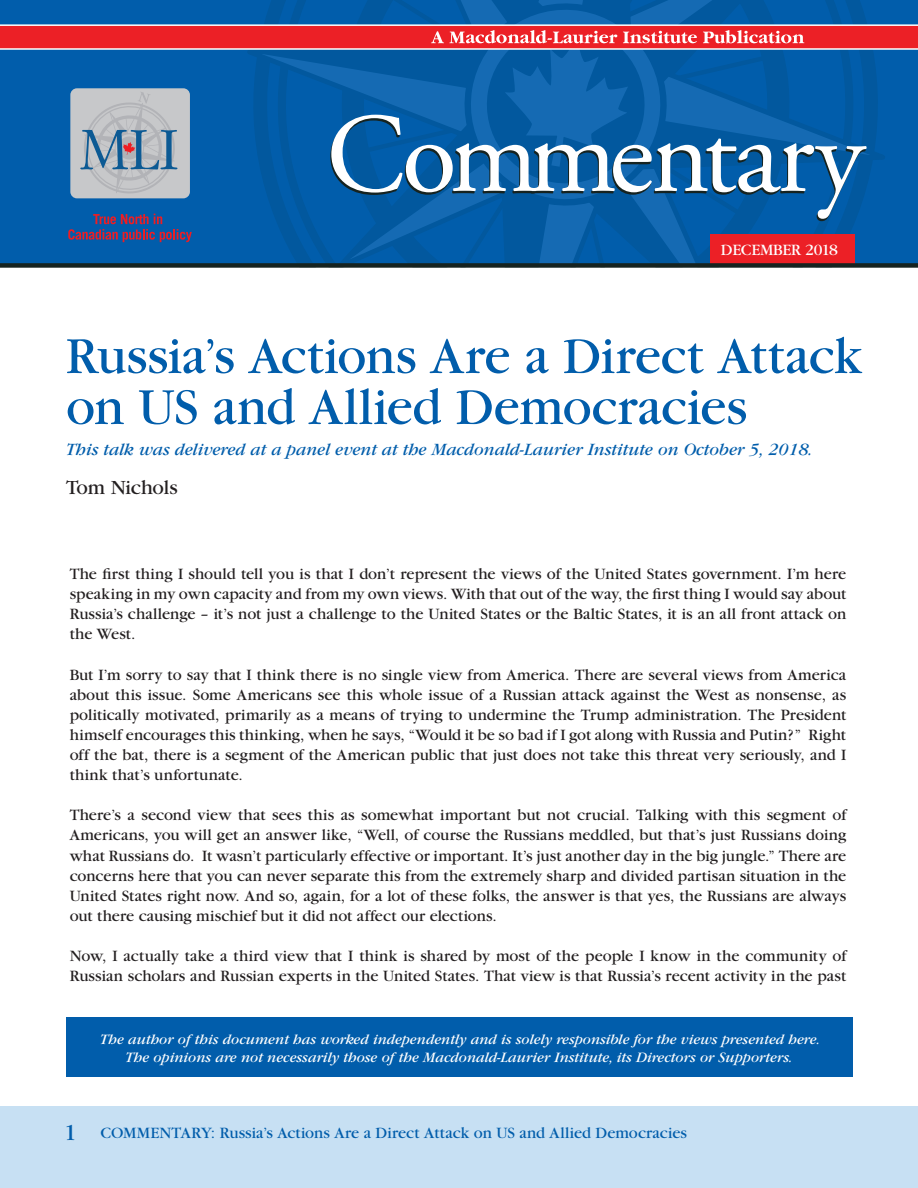
<style>
.page{position:relative;width:918px;height:1188px;background:#fff}
.page>*{position:absolute;margin:0;border:0;box-sizing:border-box;transform-origin:0 0}
.t1{font:54px/51px "Garamond";letter-spacing:-.005em;color:#015dab}
.t2{font:21px "Garamond";letter-spacing:-.01em;color:#231f20}
.t3{font:italic 18px "Garamond";color:#015dab}
.t4{font:16.5px/20.1px "Garamond";letter-spacing:.005em;color:#231f20;text-align:justify}
.t5{font:16.5px "Garamond";letter-spacing:.005em;color:#015dab}
.t6{font:16.5px "Garamond";letter-spacing:-.01em;color:#fff}
.t7{font:italic 15px/18px "Garamond";color:#fff;text-align:center}
.s1{font-size:24px}
</style>
<div class="page">
<div style="left:0;top:1106px;width:918px;height:82px;background:#c7e0f3"></div>
<div style="left:0;top:0;width:918px;height:265px;background:#015dab"></div>
<div style="left:0;top:25px;width:918px;height:23px;background:#ec2026"></div>
<hr style="left:0;top:24px;width:918px;height:2px;background:#fff">
<hr style="left:0;top:48px;width:918px;height:2px;background:#fff">
<svg style="left:247px;top:0;width:638px;height:263px"></svg>
<div style="left:710px;top:234px;width:144px;height:30px;background:#ec2026"></div>
<div style="left:0;top:263px;width:918px;height:5px;background:#162320"></div>
<div style="left:70px;top:88px;width:120px;height:110px;background:#c7c8ca;border-radius:7px"></div>
<svg style="left:80px;top:92px;width:98px;height:101px"></svg>
<svg style="left:68px;top:214px;width:124px;height:28px"></svg>
<div style="left:66px;top:1017px;width:786px;height:60px;background:#015dab"></div>
<p class="t6" style="left:721px;top:241px;width:119px">DECEMBER 2018</p>
<h1 class="t1" style="left:66px;top:331px;width:798px">Russia’s Actions Are a Direct Attack on US and Allied Democracies</h1>
<p class="t3" style="left:66px;top:441px;width:748px">This talk was delivered at a panel event at the Macdonald-Laurier Institute on October 5, 2018.</p>
<p class="t2" style="left:66px;top:476px;width:113px">Tom Nichols</p>
<p class="t4" style="left:70px;top:564px;width:778px">The first thing I should tell you is that I don’t represent the views of the United States government. I’m here speaking in my own capacity and from my own views. With that out of the way, the first thing I would say about Russia’s challenge – it’s not just a challenge to the United States or the Baltic States, it is an all front attack on the West.</p>
<p class="t4" style="left:70px;top:665px;width:778px">But I’m sorry to say that I think there is no single view from America. There are several views from America about this issue. Some Americans see this whole issue of a Russian attack against the West as nonsense, as politically motivated, primarily as a means of trying to undermine the Trump administration. The President himself encourages this thinking, when he says, “Would it be so bad if I got along with Russia and Putin?” Right off the bat, there is a segment of the American public that just does not take this threat very seriously, and I think that’s unfortunate.</p>
<p class="t4" style="left:70px;top:805px;width:778px">There’s a second view that sees this as somewhat important but not crucial. Talking with this segment of Americans, you will get an answer like, “Well, of course the Russians meddled, but that’s just Russians doing what Russians do. It wasn’t particularly effective or important. It’s just another day in the big jungle.” There are concerns here that you can never separate this from the extremely sharp and divided partisan situation in the United States right now. And so, again, for a lot of these folks, the answer is that yes, the Russians are always out there causing mischief but it did not affect our elections.</p>
<p class="t4" style="left:70px;top:946px;width:778px">Now, I actually take a third view that I think is shared by most of the people I know in the community of<br>Russian scholars and Russian experts in the United States. That view is that Russia’s recent activity in the past</p>
<p class="t7" style="left:100px;top:1030px;width:721px">The author of this document has worked independently and is solely responsible for the views presented here.<br>The opinions are not necessarily those of the Macdonald-Laurier Institute, its Directors or Supporters.</p>
<p class="t5" style="left:64px;top:1125px;width:625px"><span class="s1">1</span> COMMENTARY: Russia’s Actions Are a Direct Attack on US and Allied Democracies</p>
</div>
